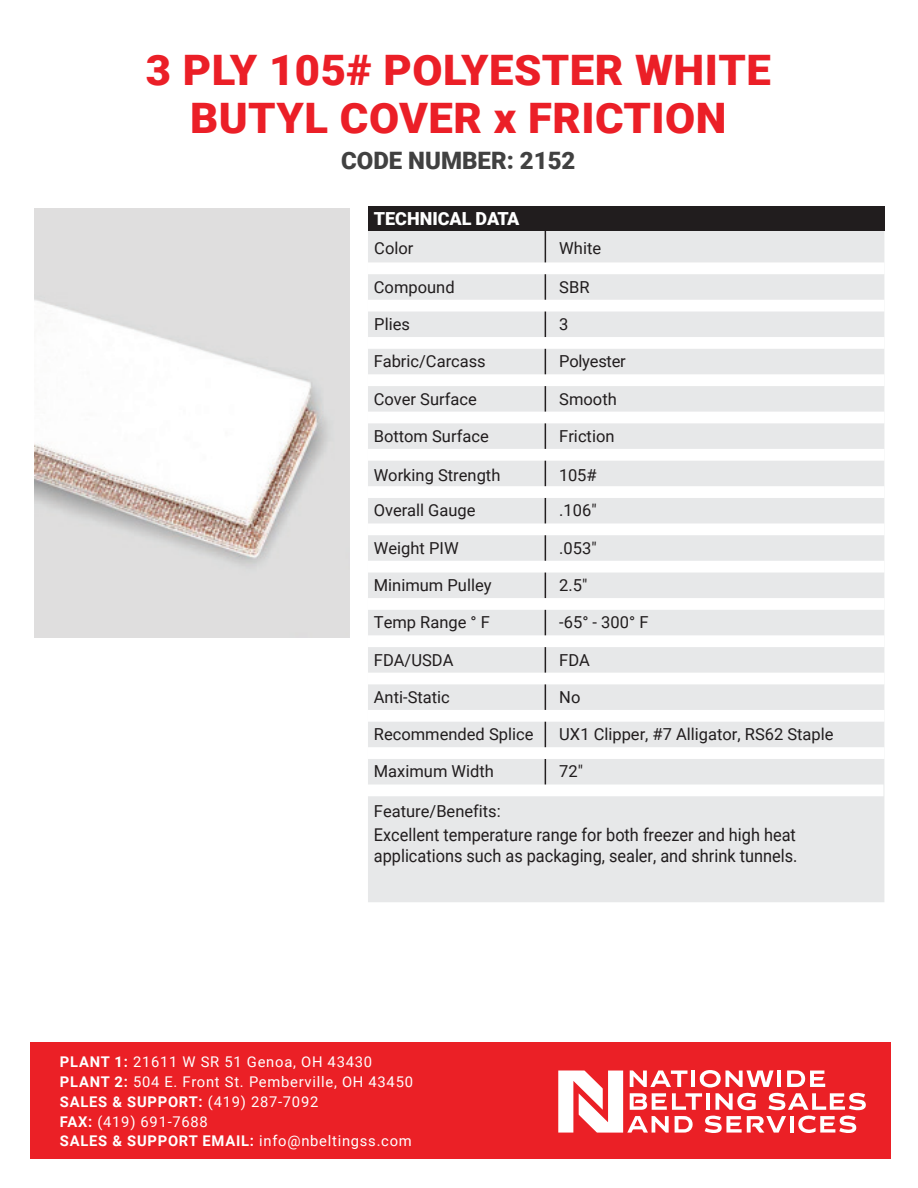
<style>
.page{position:relative;width:918px;height:1188px;background:#fff}
.page>*{position:absolute;margin:0;border:0;box-sizing:border-box;transform-origin:0 0}
.t1{font:900 42px/48.8px "Roboto";letter-spacing:.01em;color:#eb1f27;text-align:center;scale:1.04 1}
.t2{font:900 24px "Roboto";color:#414141}
.t3{font:900 18px "Roboto";color:#fff}
.t4{font:17.55px/21.1px "Roboto";color:#211d1e;scale:.93 1}
.t5{font:16.5px/35.8px "Roboto";color:#211d1e}
.t6{font:14.7px/19.8px "Roboto";letter-spacing:.05em;color:#fff}
.s1{font-weight:700}
</style>
<div class="page">
<div style="left:368px;top:231px;width:516px;height:671px;background:#e7e8e9"></div>
<hr style="left:545px;top:222px;width:1px;height:574px;background:#231f20">
<div style="left:368px;top:207px;width:516px;height:24px;background:#211d1e"></div>
<div style="left:368px;top:262px;width:516px;height:12px;background:#fff"></div>
<div style="left:368px;top:300px;width:516px;height:12px;background:#fff"></div>
<div style="left:368px;top:337px;width:516px;height:12px;background:#fff"></div>
<div style="left:368px;top:374px;width:516px;height:12px;background:#fff"></div>
<div style="left:368px;top:412px;width:516px;height:11px;background:#fff"></div>
<div style="left:368px;top:449px;width:516px;height:12px;background:#fff"></div>
<div style="left:368px;top:486px;width:516px;height:12px;background:#fff"></div>
<div style="left:368px;top:523px;width:516px;height:12px;background:#fff"></div>
<div style="left:368px;top:561px;width:516px;height:12px;background:#fff"></div>
<div style="left:368px;top:598px;width:516px;height:12px;background:#fff"></div>
<div style="left:368px;top:635px;width:516px;height:12px;background:#fff"></div>
<div style="left:368px;top:673px;width:516px;height:11px;background:#fff"></div>
<div style="left:368px;top:710px;width:516px;height:12px;background:#fff"></div>
<div style="left:368px;top:747px;width:516px;height:12px;background:#fff"></div>
<div style="left:367px;top:785px;width:516px;height:11px;background:#fff"></div>
<div style="left:31px;top:1043px;width:860px;height:116px;background:#eb2026"></div>
<svg style="left:558px;top:1070px;width:308px;height:63px"></svg>
<hr style="left:777px;top:1071px;width:4px;height:16px;background:#fff">
<hr style="left:691px;top:1071px;width:4px;height:16px;background:#fff">
<hr style="left:706px;top:1093px;width:3px;height:17px;background:#fff">
<hr style="left:790px;top:1116px;width:3px;height:17px;background:#fff">
<img style="left:34px;top:209px;width:316px;height:429px">
<h1 class="t1" style="left:146px;top:44px;width:603px">3 PLY 105# POLYESTER WHITE<br>BUTYL COVER x FRICTION</h1>
<h2 class="t2" style="left:341px;top:144px;width:236px">CODE NUMBER: 2152</h2>
<p class="t3" style="left:374px;top:206px;width:147px">TECHNICAL DATA</p>
<p class="t5" style="left:374px;top:229px;width:41px">Color</p>
<p class="t5" style="left:374px;top:268px;width:82px">Compound</p>
<p class="t5" style="left:374px;top:306px;width:37px">Plies</p>
<p class="t5" style="left:374px;top:343px;width:113px">Fabric/Carcass</p>
<p class="t5" style="left:374px;top:380px;width:105px">Cover Surface</p>
<p class="t5" style="left:374px;top:417px;width:116px">Bottom Surface</p>
<p class="t5" style="left:374px;top:456px;width:128px">Working Strength<br>Overall Gauge</p>
<p class="t5" style="left:374px;top:529px;width:86px">Weight PIW</p>
<p class="t5" style="left:374px;top:567px;width:119px">Minimum Pulley</p>
<p class="t5" style="left:374px;top:604px;width:118px">Temp Range ° F</p>
<p class="t5" style="left:374px;top:641px;width:81px">FDA/USDA</p>
<p class="t5" style="left:374px;top:678px;width:78px">Anti-Static</p>
<p class="t5" style="left:374px;top:716px;width:161px">Recommended Splice</p>
<p class="t5" style="left:374px;top:753px;width:122px">Maximum Width</p>
<p class="t5" style="left:374px;top:793px;width:128px">Feature/Benefits:</p>
<p class="t4" style="left:374px;top:823px;width:457px">Excellent temperature range for both freezer and high heat applications such as packaging, sealer, and shrink tunnels.</p>
<p class="t5" style="left:559px;top:229px;width:43px">White</p>
<p class="t5" style="left:559px;top:268px;width:32px">SBR</p>
<p class="t5" style="left:559px;top:306px;width:11px">3</p>
<p class="t5" style="left:559px;top:343px;width:68px">Polyester</p>
<p class="t5" style="left:559px;top:380px;width:59px">Smooth</p>
<p class="t5" style="left:559px;top:417px;width:57px">Friction</p>
<p class="t5" style="left:559px;top:456px;width:39px">105# .106"</p>
<p class="t5" style="left:559px;top:529px;width:39px">.053"</p>
<p class="t5" style="left:559px;top:567px;width:30px">2.5"</p>
<p class="t5" style="left:559px;top:604px;width:91px">-65° - 300° F</p>
<p class="t5" style="left:559px;top:641px;width:32px">FDA</p>
<p class="t5" style="left:559px;top:678px;width:23px">No</p>
<p class="t5" style="left:559px;top:716px;width:276px">UX1 Clipper, #7 Alligator, RS62 Staple</p>
<p class="t5" style="left:559px;top:753px;width:25px">72"</p>
<p class="t6" style="left:60px;top:1051px;width:355px"><span class="s1">PLANT 1:</span> 21611 W SR 51 Genoa, OH 43430<br><span class="s1">PLANT 2:</span> 504 E. Front St. Pemberville, OH 43450<br><span class="s1">SALES &amp; SUPPORT:</span> (419) 287-7092<br><span class="s1">FAX:</span> (419) 691-7688<br><span class="s1">SALES &amp; SUPPORT EMAIL:</span> info@nbeltingss.com</p>
</div>
